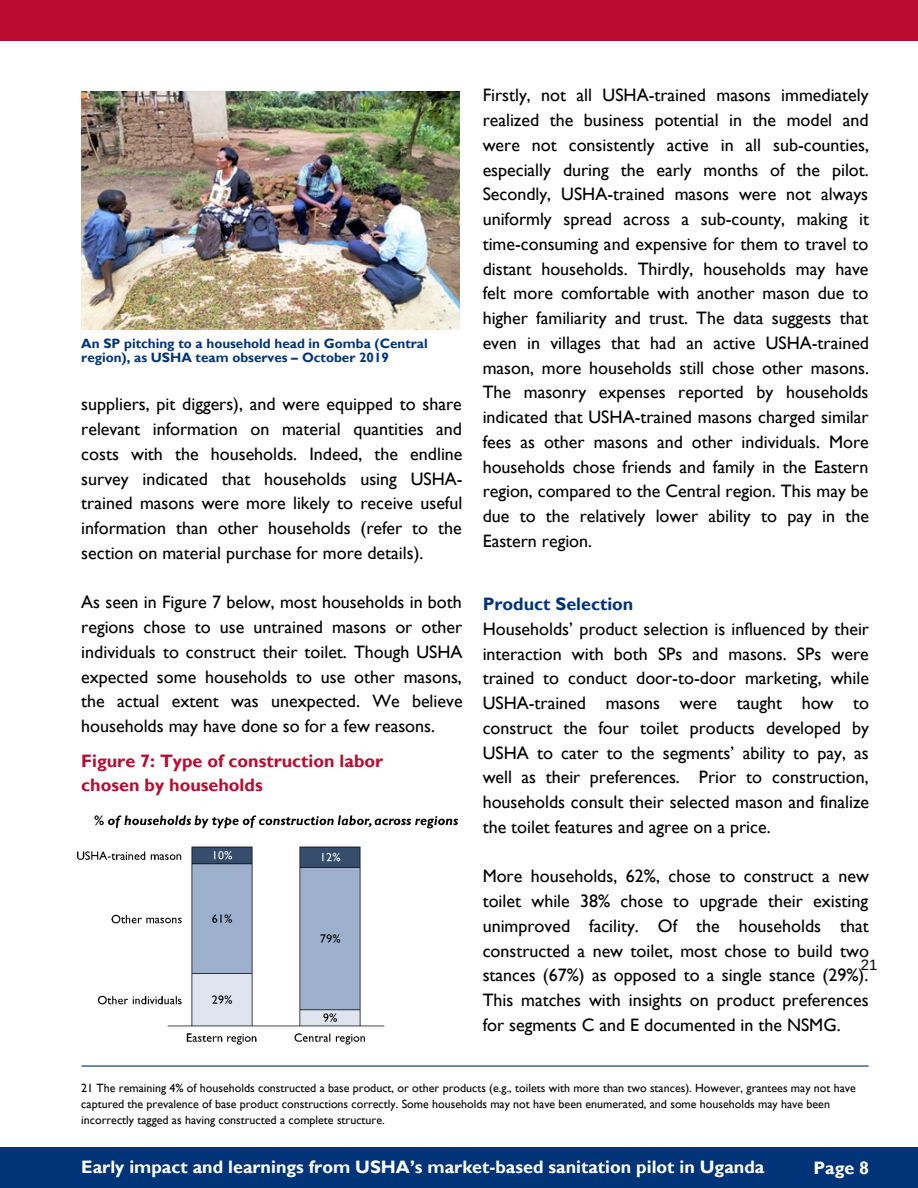
<style>
.page{position:relative;width:918px;height:1188px;background:#fff}
.page>*{position:absolute;margin:0;border:0;box-sizing:border-box;transform-origin:0 0}
.t1{font:18px/24.8px "Gill Sans";color:#000;text-align:justify}
.t2{font:700 18px "Gill Sans";color:#fff}
.t3{font:700 18px/24.8px "Gill Sans";color:#ba0c2f}
.t4{font:700 18px "Gill Sans";color:#003478}
.t5{font:15px "Arimo";color:#000}
.t6{font:700 13.5px "Gill Sans";color:#003478}
.t7{font:12px/16px "Gill Sans";color:#000}
</style>
<div class="page">
<div style="left:0;top:1148px;width:918px;height:40px;background:#003478"></div>
<hr style="left:82px;top:1065px;width:786px;height:2px;background:#002f6c">
<div style="left:0;top:0;width:918px;height:41px;background:#ba0c2f"></div>
<img style="left:77px;top:815px;width:382px;height:230px">
<img style="left:81px;top:92px;width:378px;height:237px">
<p class="t6" style="left:81px;top:335px;width:348px">An SP pitching to a household head in Gomba (Central</p>
<p class="t6" style="left:81px;top:349px;width:309px">region), as USHA team observes – October 2019</p>
<p class="t1" style="left:81px;top:392px;width:383px">suppliers, pit diggers), and were equipped to share relevant information on material quantities and costs with the households. Indeed, the endline survey indicated that households using USHA&shy;trained masons were more likely to receive useful information than other households (refer to the section on material purchase for more details).</p>
<p class="t1" style="left:81px;top:590px;width:383px">As seen in Figure 7 below, most households in both regions chose to use untrained masons or other individuals to construct their toilet. Though USHA expected some households to use other masons, the actual extent was unexpected. We believe households may have done so for a few reasons.</p>
<p class="t3" style="left:81px;top:748px;width:303px">Figure 7: Type of construction labor chosen by households</p>
<p class="t1" style="left:483px;top:83px;width:388px">Firstly, not all USHA-trained masons immediately realized the business potential in the model and were not consistently active in all sub-counties, especially during the early months of the pilot.<br>Secondly, USHA-trained masons were not always uniformly spread across a sub-county, making it time-consuming and expensive for them to travel to distant households. Thirdly, households may have felt more comfortable with another mason due to higher familiarity and trust. The data suggests that even in villages that had an active USHA-trained mason, more households still chose other masons.<br>The masonry expenses reported by households indicated that USHA-trained masons charged similar fees as other masons and other individuals. More households chose friends and family in the Eastern region, compared to the Central region. This may be due to the relatively lower ability to pay in the Eastern region.</p>
<p class="t4" style="left:483px;top:593px;width:152px">Product Selection</p>
<p class="t1" style="left:483px;top:616px;width:388px">Households’ product selection is influenced by their interaction with both SPs and masons. SPs were trained to conduct door-to-door marketing, while USHA-trained masons were taught how to construct the four toilet products developed by USHA to cater to the segments’ ability to pay, as well as their preferences. Prior to construction, households consult their selected mason and finalize the toilet features and agree on a price.</p>
<p class="t1" style="left:483px;top:864px;width:388px">More households, 62%, chose to construct a new toilet while 38% chose to upgrade their existing unimproved facility. Of the households that constructed a new toilet, most chose to build two stances (67%) as opposed to a single stance (29%).<br>This matches with insights on product preferences for segments C and E documented in the NSMG.</p>
<p class="t5" style="left:861px;top:957px;width:18px">21</p>
<p class="t7" style="left:81px;top:1079px;width:776px">21 The remaining 4% of households constructed a base product, or other products (e.g., toilets with more than two stances). However, grantees may not have captured the prevalence of base product constructions correctly. Some households may not have been enumerated, and some households may have been incorrectly tagged as having constructed a complete structure.</p>
<p class="t2" style="left:81px;top:1156px;width:685px">Early impact and learnings from USHA’s market-based sanitation pilot in Uganda</p>
<p class="t2" style="left:813px;top:1158px;width:57px">Page 8</p>
</div>
